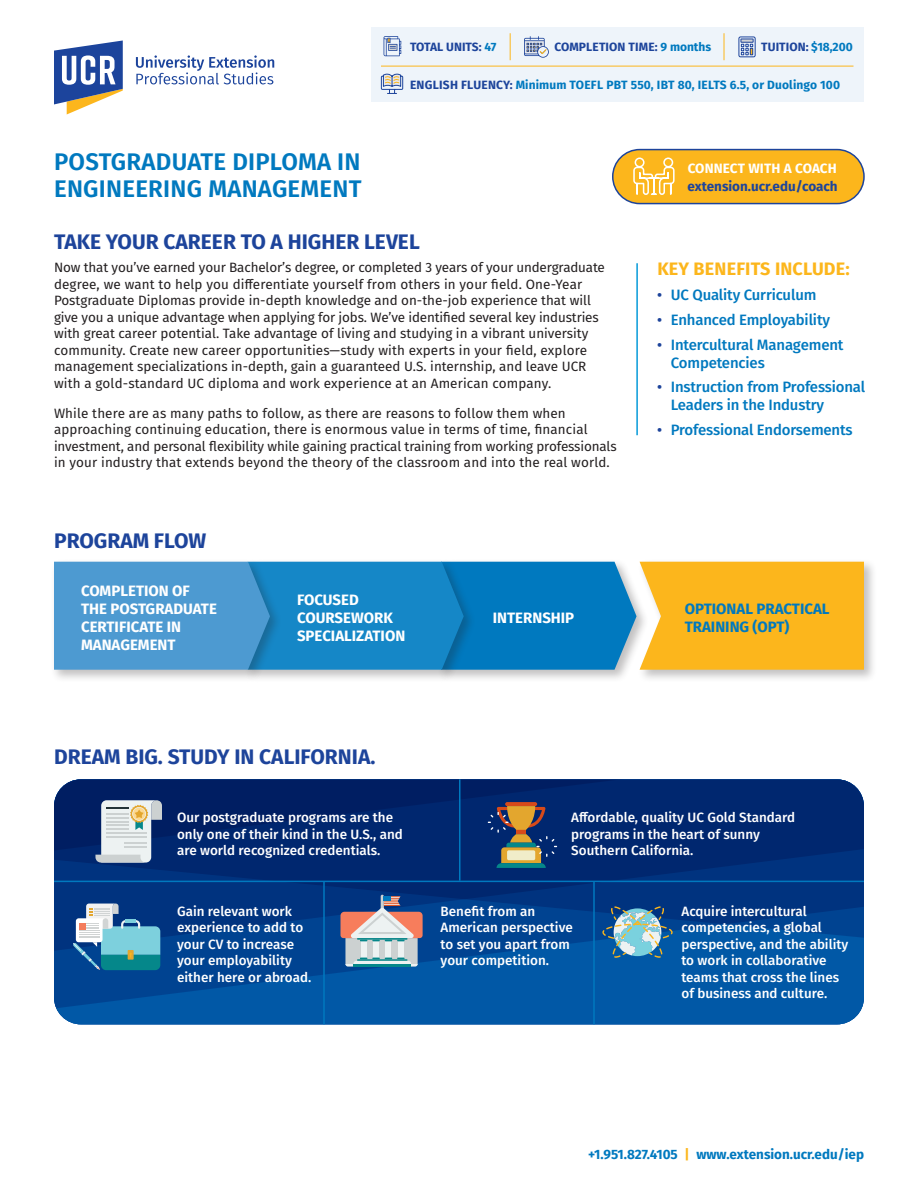
<style>
.page{position:relative;width:918px;height:1188px;background:#fff}
.page>*{position:absolute;margin:0;border:0;box-sizing:border-box;transform-origin:0 0}
.Course_Offering{font:600 24px/27px "Fira Sans";letter-spacing:.01em;color:#0079bf}
.Course_Offering-2{font:700 21px "Fira Sans";color:#1d449b}
.Course_Offering-3{font:700 18px "Fira Sans";letter-spacing:.01em;color:#fcb61c}
.Course_Offering-4{font:500 15px/18px "Fira Sans";letter-spacing:-.01em;color:#0079bf}
.Course_Offering-5{font:700 15px/18px "Fira Sans";color:#fff}
.Course_Offering-6{font:700 15px/18px "Fira Sans";color:#0079bf}
.Course_Offering-7{font:13.5px/16.5px "Fira Sans";color:#231f20}
.Course{font:500 13.5px/16.5px "Fira Sans";color:#fff}
.Course-2{font:700 13.5px "Fira Sans";color:#0079bf}
.Course-3{font:700 13.5px "Fira Sans";color:#1d449b}
.Course-4{font:700 13.5px "Fira Sans";letter-spacing:.01em;color:#fff}
.Course-5{font:700 12px "Fira Sans";letter-spacing:.01em;color:#0079bf}
.Course-6{font:700 12px "Fira Sans";letter-spacing:.005em;color:#1d449b}
.Course-7{font:700 12px "Fira Sans";letter-spacing:-.015em;color:#1d449b}
.s1{color:#0079bf}
.s2{color:#1d449b}
.s3{color:#fcb61c}
</style>
<div class="page">
<div style="left:438px;top:558px;width:211px;height:125px;background:#231f20;opacity:.28"></div>
<div style="left:637px;top:558px;width:240px;height:125px;background:#231f20;opacity:.28"></div>
<div style="left:244px;top:558px;width:232px;height:125px;background:#231f20;opacity:.28"></div>
<div style="left:58px;top:1012px;width:802px;height:12px;background:#0158a6"></div>
<svg style="left:54px;top:854px;width:810px;height:158px;background:#00428f"></svg>
<svg style="left:54px;top:779px;width:810px;height:75px;background:#01256c"></svg>
<hr style="left:636px;top:263px;width:2px;height:172px;background:#069ad9">
<svg style="left:136px;top:55px;width:138px;height:29px"></svg>
<svg style="left:54px;top:40px;width:69px;height:74px"></svg>
<div style="left:613px;top:150px;width:251px;height:54px;background:#fcb61c;border-radius:27px"></div>
<div style="left:612px;top:149px;width:253px;height:55px;border:2px solid #1d449b;border-radius:27px"></div>
<svg style="left:633px;top:157px;width:42px;height:38px"></svg>
<svg style="left:73px;top:904px;width:87px;height:66px;background:#5b98b3"></svg>
<svg style="left:602px;top:906px;width:71px;height:52px;background:#5e92af"></svg>
<hr style="left:54px;top:881px;width:810px;height:1px;background:#0079bf">
<hr style="left:323px;top:881px;width:2px;height:143px;background:#0079bf">
<hr style="left:593px;top:881px;width:2px;height:143px;background:#0079bf">
<hr style="left:459px;top:779px;width:1px;height:102px;background:#0079bf">
<div style="left:51px;top:558px;width:231px;height:125px;background:#231f20;opacity:.28"></div>
<svg style="left:54px;top:562px;width:810px;height:108px;background:#62989b"></svg>
<svg style="left:95px;top:800px;width:67px;height:63px;background:#afb8c2"></svg>
<svg style="left:505px;top:802px;width:32px;height:4px"></svg>
<svg style="left:488px;top:806px;width:69px;height:62px;background:#555f64"></svg>
<hr style="left:381px;top:895px;width:3px;height:15px;background:#ccd1d1;border-radius:2px">
<svg style="left:340px;top:896px;width:83px;height:70px;background:#9d9daa"></svg>
<div style="left:371px;top:27px;width:493px;height:74px;background:#eef4fa"></div>
<svg style="left:384px;top:36px;width:17px;height:20px"></svg>
<svg style="left:724px;top:33px;width:1px;height:27px"></svg>
<svg style="left:510px;top:33px;width:1px;height:27px"></svg>
<hr style="left:381px;top:66px;width:473px;height:1px;background:#fcb61c">
<svg style="left:524px;top:36px;width:25px;height:22px"></svg>
<svg style="left:738px;top:36px;width:18px;height:22px"></svg>
<svg style="left:381px;top:73px;width:22px;height:21px"></svg>
<p class="Course-7" style="left:410px;top:37px;width:88px">TOTAL UNITS: <span class="s1">47</span></p>
<p class="Course-6" style="left:554px;top:37px;width:158px">COMPLETION TIME: <span class="s1">9 months</span></p>
<p class="Course-6" style="left:761px;top:37px;width:93px">TUITION: <span class="s1">$18,200</span></p>
<p class="Course-5" style="left:410px;top:75px;width:432px"><span class="s2">ENGLISH FLUENCY:</span> Minimum TOEFL PBT 550, IBT 80, IELTS 6.5, or Duolingo 100</p>
<p class="Course_Offering" style="left:54px;top:147px;width:309px">POSTGRADUATE DIPLOMA IN<br>ENGINEERING MANAGEMENT</p>
<p class="Course-4" style="left:688px;top:157px;width:151px">CONNECT WITH A COACH</p>
<p class="Course-3" style="left:688px;top:175px;width:152px">extension.ucr.edu/coach</p>
<p class="Course_Offering-2" style="left:54px;top:224px;width:367px">TAKE YOUR CAREER TO A HIGHER LEVEL</p>
<p class="Course_Offering-7" style="left:54px;top:259px;width:552px">Now that you’ve earned your Bachelor’s degree, or completed 3 years of your undergraduate degree, we want to help you differentiate yourself from others in your field. One-Year Postgraduate Diplomas provide in-depth knowledge and on-the-job experience that will give you a unique advantage when applying for jobs. We’ve identified several key industries with great career potential. Take advantage of living and studying in a vibrant university community. Create new career opportunities—study with experts in your field, explore management specializations in-depth, gain a guaranteed U.S. internship, and leave UCR with a gold-standard UC diploma and work experience at an American company.</p>
<p class="Course_Offering-7" style="left:54px;top:405px;width:564px">While there are as many paths to follow, as there are reasons to follow them when approaching continuing education, there is enormous value in terms of time, financial investment, and personal flexibility while gaining practical training from working professionals in your industry that extends beyond the theory of the classroom and into the real world.</p>
<p class="Course_Offering-2" style="left:54px;top:523px;width:154px">PROGRAM FLOW</p>
<p class="Course_Offering-3" style="left:657px;top:254px;width:194px">KEY BENEFITS INCLUDE:</p>
<p class="Course_Offering-4" style="left:657px;top:285px;width:161px"><span class="s2">•</span> UC Quality Curriculum</p>
<p class="Course_Offering-4" style="left:657px;top:310px;width:174px"><span class="s2">•</span> Enhanced Employability</p>
<p class="Course_Offering-4" style="left:671px;top:335px;width:174px;text-indent:-14px"><span class="s2">•</span> Intercultural Management<br>Competencies</p>
<p class="Course_Offering-4" style="left:671px;top:377px;width:196px;text-indent:-14px"><span class="s2">•</span> Instruction from Professional<br>Leaders in the Industry</p>
<p class="Course_Offering-4" style="left:657px;top:420px;width:197px"><span class="s2">•</span> Professional Endorsements</p>
<p class="Course_Offering-5" style="left:81px;top:580px;width:137px">COMPLETION OF<br>THE POSTGRADUATE<br>CERTIFICATE IN<br>MANAGEMENT</p>
<p class="Course_Offering-5" style="left:297px;top:589px;width:110px">FOCUSED<br>COURSEWORK<br>SPECIALIZATION</p>
<p class="Course_Offering-5" style="left:493px;top:607px;width:83px">INTERNSHIP</p>
<p class="Course_Offering-6" style="left:685px;top:598px;width:146px">OPTIONAL PRACTICAL<br>TRAINING (OPT)</p>
<p class="Course_Offering-2" style="left:54px;top:739px;width:323px">DREAM BIG. STUDY IN CALIFORNIA.</p>
<p class="Course" style="left:177px;top:808px;width:227px">Our postgraduate programs are the only one of their kind in the U.S., and are world recognized credentials.</p>
<p class="Course" style="left:177px;top:902px;width:136px">Gain relevant work experience to add to your CV to increase your employability either here or abroad.</p>
<p class="Course" style="left:571px;top:808px;width:225px">Affordable, quality UC Gold Standard programs in the heart of sunny<br>Southern California.</p>
<p class="Course" style="left:441px;top:902px;width:134px">Benefit from an<br>American perspective to set you apart from your competition.</p>
<p class="Course" style="left:681px;top:902px;width:168px">Acquire intercultural competencies, a global perspective, and the ability to work in collaborative teams that cross the lines of business and culture.</p>
<p class="Course-2" style="left:588px;top:1142px;width:277px">+1.951.827.4105 <span class="s3">|</span> www.extension.ucr.edu/iep</p>
</div>
